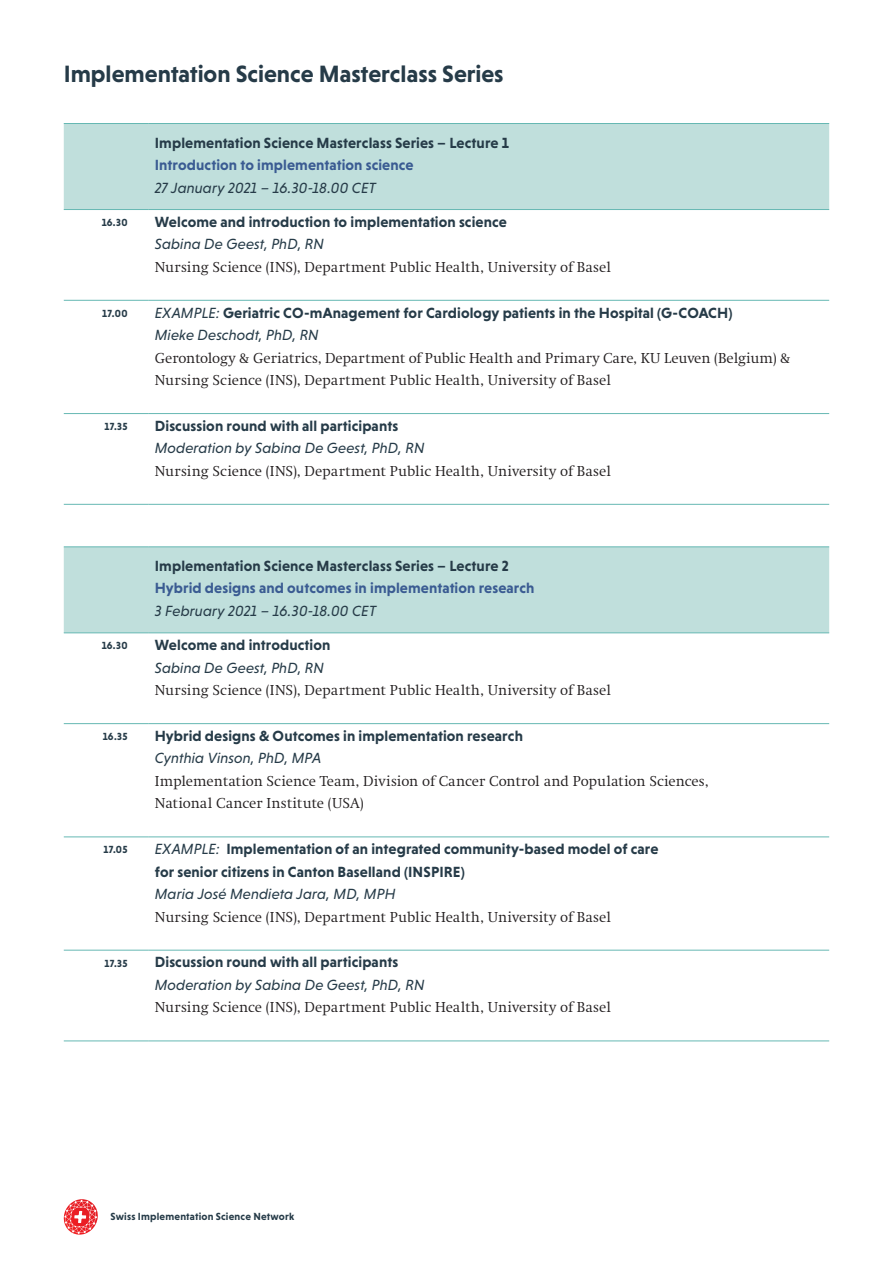
<style>
.page{position:relative;width:893px;height:1263px;background:#fff}
.page>*{position:absolute;margin:0;border:0;box-sizing:border-box;transform-origin:0 0}
.t1{font:700 24px "Niveau Grotesk";color:#263b48}
.t2{font:300 15px/22.5px "Swift";letter-spacing:-.005em;color:#231f20}
.t3{font:700 15px/22.5px "Niveau Grotesk";letter-spacing:.005em;color:#263b48}
.t4{font:italic 15px "Niveau Grotesk";letter-spacing:.005em;color:#263b48}
.t5{font:700 15px "Niveau Grotesk";letter-spacing:.005em;color:#3a5b92}
.t6{font:700 10.5px "Niveau Grotesk";letter-spacing:.02em;color:#263b48}
.s1{font-weight:400;font-style:italic}
</style>
<div class="page">
<svg style="left:63px;top:1199px;width:35px;height:36px"></svg>
<svg style="left:64px;top:124px;width:765px;height:509px"></svg>
<hr style="left:64px;top:123px;width:85px;height:1px;background:#66b8b3">
<hr style="left:149px;top:123px;width:680px;height:1px;background:#66b8b3">
<hr style="left:64px;top:209px;width:85px;height:1px;background:#66b8b3">
<hr style="left:149px;top:209px;width:680px;height:1px;background:#66b8b3">
<hr style="left:64px;top:300px;width:85px;height:1px;background:#66b8b3">
<hr style="left:149px;top:300px;width:680px;height:1px;background:#66b8b3">
<hr style="left:64px;top:413px;width:85px;height:1px;background:#66b8b3">
<hr style="left:149px;top:413px;width:680px;height:1px;background:#66b8b3">
<hr style="left:64px;top:504px;width:85px;height:1px;background:#66b8b3">
<hr style="left:149px;top:504px;width:680px;height:1px;background:#66b8b3">
<hr style="left:64px;top:547px;width:85px;height:1px;background:#66b8b3">
<hr style="left:149px;top:547px;width:680px;height:1px;background:#66b8b3">
<hr style="left:64px;top:633px;width:85px;height:1px;background:#66b8b3">
<hr style="left:149px;top:633px;width:680px;height:1px;background:#66b8b3">
<hr style="left:64px;top:723px;width:85px;height:1px;background:#66b8b3">
<hr style="left:149px;top:723px;width:680px;height:1px;background:#66b8b3">
<hr style="left:64px;top:837px;width:85px;height:1px;background:#66b8b3">
<hr style="left:149px;top:837px;width:680px;height:1px;background:#66b8b3">
<hr style="left:64px;top:950px;width:85px;height:1px;background:#66b8b3">
<hr style="left:149px;top:950px;width:680px;height:1px;background:#66b8b3">
<hr style="left:64px;top:1041px;width:85px;height:1px;background:#66b8b3">
<hr style="left:149px;top:1041px;width:680px;height:1px;background:#66b8b3">
<h1 class="t1" style="left:64px;top:60px;width:441px">Implementation Science Masterclass Series</h1>
<p class="t3" style="left:155px;top:131px;width:356px">Implementation Science Masterclass Series – Lecture 1</p>
<p class="t5" style="left:155px;top:156px;width:260px">Introduction to implementation science</p>
<p class="t4" style="left:155px;top:179px;width:223px">27 January 2021 – 16.30-18.00 CET</p>
<p class="t6" style="left:102px;top:216px;width:27px">16.30</p>
<p class="t3" style="left:155px;top:210px;width:354px">Welcome and introduction to implementation science</p>
<p class="t4" style="left:155px;top:236px;width:171px">Sabina De Geest, PhD, RN</p>
<p class="t2" style="left:155px;top:256px;width:458px">Nursing Science (INS), Department Public Health, University of Basel</p>
<p class="t6" style="left:102px;top:307px;width:27px">17.00</p>
<p class="t3" style="left:155px;top:301px;width:579px"><span class="s1">EXAMPLE:</span> Geriatric CO-mAnagement for Cardiology patients in the Hospital (G-COACH)<br><span class="s1">Mieke Deschodt, PhD, RN</span></p>
<p class="t2" style="left:155px;top:347px;width:637px">Gerontology &amp; Geriatrics, Department of Public Health and Primary Care, KU Leuven (Belgium) &amp;<br>Nursing Science (INS), Department Public Health, University of Basel</p>
<p class="t6" style="left:104px;top:420px;width:25px">17.35</p>
<p class="t3" style="left:155px;top:414px;width:245px">Discussion round with all participants</p>
<p class="t4" style="left:155px;top:440px;width:271px">Moderation by Sabina De Geest, PhD, RN</p>
<p class="t2" style="left:155px;top:460px;width:458px">Nursing Science (INS), Department Public Health, University of Basel</p>
<p class="t3" style="left:155px;top:554px;width:356px">Implementation Science Masterclass Series – Lecture 2</p>
<p class="t5" style="left:155px;top:580px;width:381px">Hybrid designs and outcomes in implementation research</p>
<p class="t4" style="left:155px;top:602px;width:223px">3 February 2021 – 16.30-18.00 CET</p>
<p class="t6" style="left:102px;top:640px;width:27px">16.30</p>
<p class="t3" style="left:155px;top:634px;width:177px">Welcome and introduction</p>
<p class="t4" style="left:155px;top:659px;width:171px">Sabina De Geest, PhD, RN</p>
<p class="t2" style="left:155px;top:679px;width:458px">Nursing Science (INS), Department Public Health, University of Basel</p>
<p class="t6" style="left:103px;top:730px;width:26px">16.35</p>
<p class="t3" style="left:155px;top:724px;width:370px">Hybrid designs &amp; Outcomes in implementation research</p>
<p class="t4" style="left:155px;top:750px;width:168px">Cynthia Vinson, PhD, MPA</p>
<p class="t2" style="left:155px;top:770px;width:555px">Implementation Science Team, Division of Cancer Control and Population Sciences,<br>National Cancer Institute (USA)</p>
<p class="t6" style="left:103px;top:844px;width:26px">17.05</p>
<p class="t3" style="left:155px;top:838px;width:505px"><span class="s1">EXAMPLE:</span> Implementation of an integrated community-based model of care for senior citizens in Canton Baselland (INSPIRE)</p>
<p class="t4" style="left:155px;top:885px;width:242px">Maria José Mendieta Jara, MD, MPH</p>
<p class="t2" style="left:155px;top:906px;width:458px">Nursing Science (INS), Department Public Health, University of Basel</p>
<p class="t6" style="left:104px;top:957px;width:25px">17.35</p>
<p class="t3" style="left:155px;top:951px;width:245px">Discussion round with all participants</p>
<p class="t4" style="left:155px;top:976px;width:271px">Moderation by Sabina De Geest, PhD, RN</p>
<p class="t2" style="left:155px;top:996px;width:458px">Nursing Science (INS), Department Public Health, University of Basel</p>
<p class="t6" style="left:111px;top:1211px;width:185px">Swiss Implementation Science Network</p>
</div>
